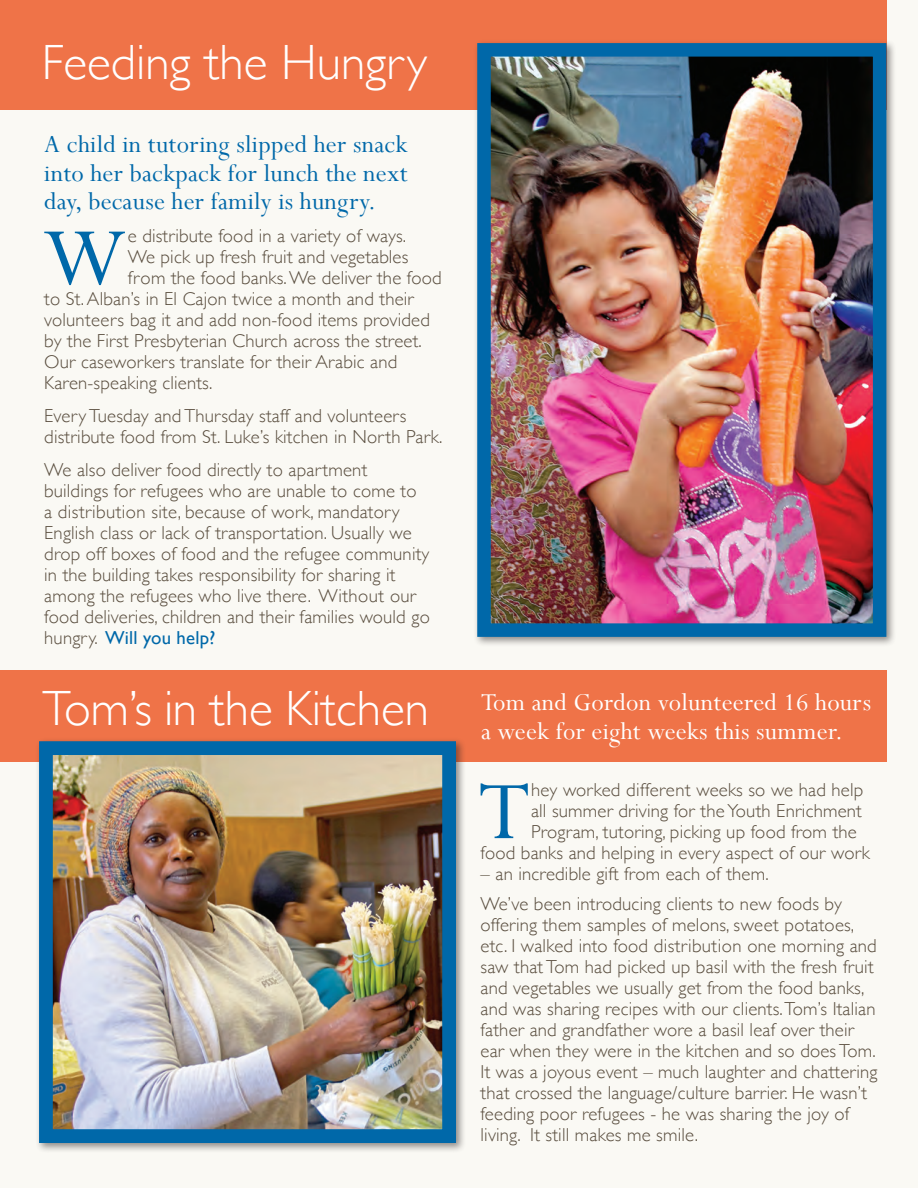
<style>
.page{position:relative;width:918px;height:1188px;background:#faf9f4}
.page>*{position:absolute;margin:0;border:0;box-sizing:border-box;transform-origin:0 0}
.Main_Text{font:92.1px "Perpetua";color:#0068a9}
.t1{font:300 49.5px "Gill Sans";color:#fff}
.Main_Text-2{font:27px/28.5px "Perpetua";letter-spacing:.01em;color:#0068a9;text-align:justify}
.Main_Text-3{font:27px/28.5px "Perpetua";letter-spacing:.01em;color:#fff}
.Main_Text-4{font:300 18.75px/21px "Gill Sans";letter-spacing:.01em;color:#594d3e}
.s1{font-weight:400;color:#0068a9}
</style>
<div class="page">
<div style="left:0;top:0;width:886px;height:110px;background:#ef7348"></div>
<div style="left:0;top:671px;width:887px;height:91px;background:#ef7348"></div>
<div style="left:473px;top:39px;width:424px;height:608px;background:#231f20;opacity:.5"></div>
<img style="left:492px;top:58px;width:379px;height:564px">
<div style="left:477px;top:43px;width:409px;height:594px;border:14px solid #0068a9"></div>
<div style="left:35px;top:737px;width:431px;height:416px;background:#231f20;opacity:.5"></div>
<img style="left:54px;top:756px;width:387px;height:372px">
<div style="left:39px;top:741px;width:417px;height:402px;border:14px solid #0068a9"></div>
<p class="t1" style="left:42px;top:24px;width:387px">Feeding the Hungry</p>
<p class="Main_Text-2" style="left:44px;top:130px;width:365px">A child in tutoring slipped her snack into her backpack for lunch the next day, because her family is hungry.</p>
<p class="Main_Text" style="left:42px;top:200px;width:86px">W</p>
<p class="Main_Text-4" style="left:128px;top:225px;width:280px">e distribute food in a variety of ways.</p>
<p class="Main_Text-4" style="left:128px;top:246px;width:282px">We pick up fresh fruit and vegetables</p>
<p class="Main_Text-4" style="left:128px;top:267px;width:315px">from the food banks. We deliver the food</p>
<p class="Main_Text-4" style="left:44px;top:288px;width:371px">to St. Alban’s in El Cajon twice a month and their</p>
<p class="Main_Text-4" style="left:44px;top:309px;width:387px">volunteers bag it and add non-food items provided</p>
<p class="Main_Text-4" style="left:44px;top:330px;width:379px">by the First Presbyterian Church across the street.</p>
<p class="Main_Text-4" style="left:44px;top:351px;width:355px">Our caseworkers translate for their Arabic and</p>
<p class="Main_Text-4" style="left:44px;top:372px;width:170px">Karen-speaking clients.</p>
<p class="Main_Text-4" style="left:44px;top:405px;width:400px">Every Tuesday and Thursday staff and volunteers distribute food from St. Luke’s kitchen in North Park.</p>
<p class="Main_Text-4" style="left:44px;top:459px;width:387px">We also deliver food directly to apartment buildings for refugees who are unable to come to<br>a distribution site, because of work, mandatory English class or lack of transportation. Usually we drop off boxes of food and the refugee community in the building takes responsibility for sharing it among the refugees who live there. Without our food deliveries, children and their families would go hungry. <span class="s1">Will you help?</span></p>
<p class="t1" style="left:43px;top:669px;width:388px">Tom’s in the Kitchen</p>
<p class="Main_Text-3" style="left:481px;top:688px;width:392px">Tom and Gordon volunteered 16 hours a week for eight weeks this summer.</p>
<p class="Main_Text" style="left:478px;top:754px;width:53px">T</p>
<p class="Main_Text-4" style="left:531px;top:779px;width:334px">hey worked different weeks so we had help</p>
<p class="Main_Text-4" style="left:531px;top:800px;width:332px">all summer driving for the Youth Enrichment</p>
<p class="Main_Text-4" style="left:531px;top:821px;width:327px">Program, tutoring, picking up food from the</p>
<p class="Main_Text-4" style="left:481px;top:842px;width:391px">food banks and helping in every aspect of our work</p>
<p class="Main_Text-4" style="left:481px;top:863px;width:290px">– an incredible gift from each of them.</p>
<p class="Main_Text-4" style="left:481px;top:893px;width:398px">We’ve been introducing clients to new foods by offering them samples of melons, sweet potatoes, etc. I walked into food distribution one morning and saw that Tom had picked up basil with the fresh fruit and vegetables we usually get from the food banks, and was sharing recipes with our clients. Tom’s Italian father and grandfather wore a basil leaf over their ear when they were in the kitchen and so does Tom.<br>It was a joyous event – much laughter and chattering that crossed the language/culture barrier. He wasn’t feeding poor refugees - he was sharing the joy of living. It still makes me smile.</p>
</div>
